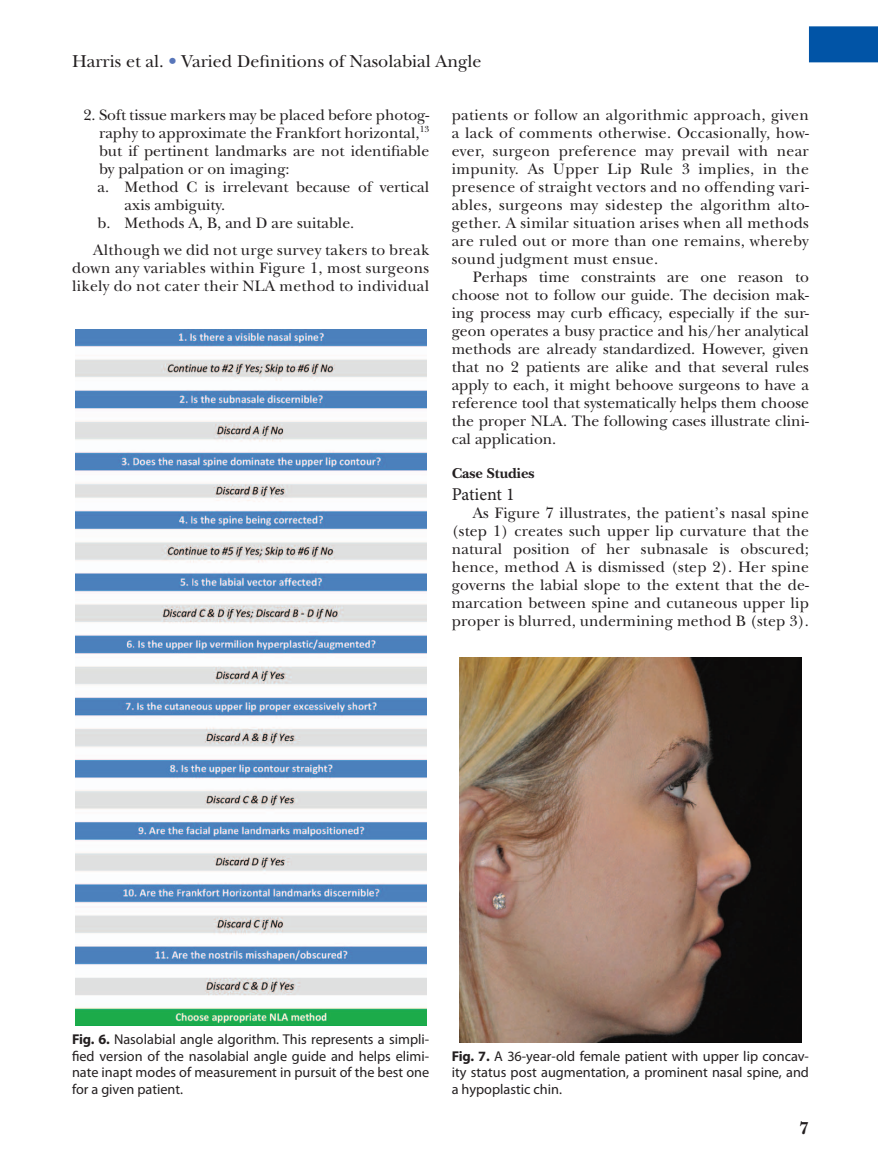
<style>
.page{position:relative;width:878px;height:1175px;background:#fff}
.page>*{position:absolute;margin:0;border:0;box-sizing:border-box;transform-origin:0 0}
.t1{font:18px "New Baskerville";color:#231f20}
.t2{font:18px "Minion Pro";letter-spacing:-.01em;color:#231f20}
.t3{font:700 18px "New Baskerville";color:#231f20}
.t4{font:15.75px/18px "New Baskerville";color:#231f20;text-align:justify}
.t5{font:700 15px "New Baskerville";color:#231f20}
.t6{font:14.25px/16.5px "Myriad Pro";color:#231f20;text-align:justify}
.s1{color:#5876ba}
.s2{font-weight:700}
</style>
<div class="page">
<div style="left:808px;top:26px;width:70px;height:36px;background:#0154a6"></div>
<img style="left:75px;top:330px;width:351px;height:695px">
<img style="left:459px;top:657px;width:342px;height:385px">
<p class="t1" style="left:72px;top:51px;width:411px">Harris et al. <span class="s1">•</span> Varied Definitions of Nasolabial Angle</p>
<p class="t4" style="left:83px;top:105px;width:347px">2. Soft tissue markers may be placed before photog-</p>
<p class="t4" style="left:99px;top:123px;width:332px">raphy to approximate the Frankfort horizontal,<sup>13</sup></p>
<p class="t4" style="left:99px;top:141px;width:332px">but if pertinent landmarks are not identifiable</p>
<p class="t4" style="left:99px;top:159px;width:192px">by palpation or on imaging:</p>
<p class="t4" style="left:98px;top:177px;width:333px">a. Method C is irrelevant because of vertical</p>
<p class="t4" style="left:125px;top:195px;width:102px">axis ambiguity.</p>
<p class="t4" style="left:98px;top:213px;width:258px">b. Methods A, B, and D are suitable.</p>
<p class="t4" style="left:72px;top:240px;width:358px;text-indent:21px">Although we did not urge survey takers to break down any variables within Figure 1, most surgeons likely do not cater their NLA method to individual</p>
<p class="t4" style="left:452px;top:105px;width:359px">patients or follow an algorithmic approach, given a lack of comments otherwise. Occasionally, how&shy;ever, surgeon preference may prevail with near impunity. As Upper Lip Rule 3 implies, in the presence of straight vectors and no offending vari&shy;ables, surgeons may sidestep the algorithm alto&shy;gether. A similar situation arises when all methods are ruled out or more than one remains, whereby sound judgment must ensue.</p>
<p class="t4" style="left:452px;top:268px;width:359px;text-indent:21px">Perhaps time constraints are one reason to choose not to follow our guide. The decision mak&shy;ing process may curb efficacy, especially if the sur&shy;geon operates a busy practice and his/her analytical methods are already standardized. However, given that no 2 patients are alike and that several rules apply to each, it might behoove surgeons to have a reference tool that systematically helps them choose the proper NLA. The following cases illustrate clini&shy;cal application.</p>
<p class="t5" style="left:452px;top:464px;width:84px">Case Studies</p>
<p class="t2" style="left:452px;top:483px;width:65px">Patient 1</p>
<p class="t4" style="left:452px;top:504px;width:359px;text-indent:21px">As Figure 7 illustrates, the patient’s nasal spine (step 1) creates such upper lip curvature that the natural position of her subnasale is obscured; hence, method A is dismissed (step 2). Her spine governs the labial slope to the extent that the de&shy;marcation between spine and cutaneous upper lip proper is blurred, undermining method B (step 3).</p>
<p class="t6" style="left:72px;top:1031px;width:359px"><span class="s2">Fig. 6.</span> Nasolabial angle algorithm. This represents a simpli&shy;fied version of the nasolabial angle guide and helps elimi&shy;nate inapt modes of measurement in pursuit of the best one for a given patient.</p>
<p class="t6" style="left:452px;top:1047px;width:359px"><span class="s2">Fig. 7.</span> A 36-year-old female patient with upper lip concav&shy;ity status post augmentation, a prominent nasal spine, and a hypoplastic chin.</p>
<p class="t3" style="left:799px;top:1118px;width:11px">7</p>
</div>
